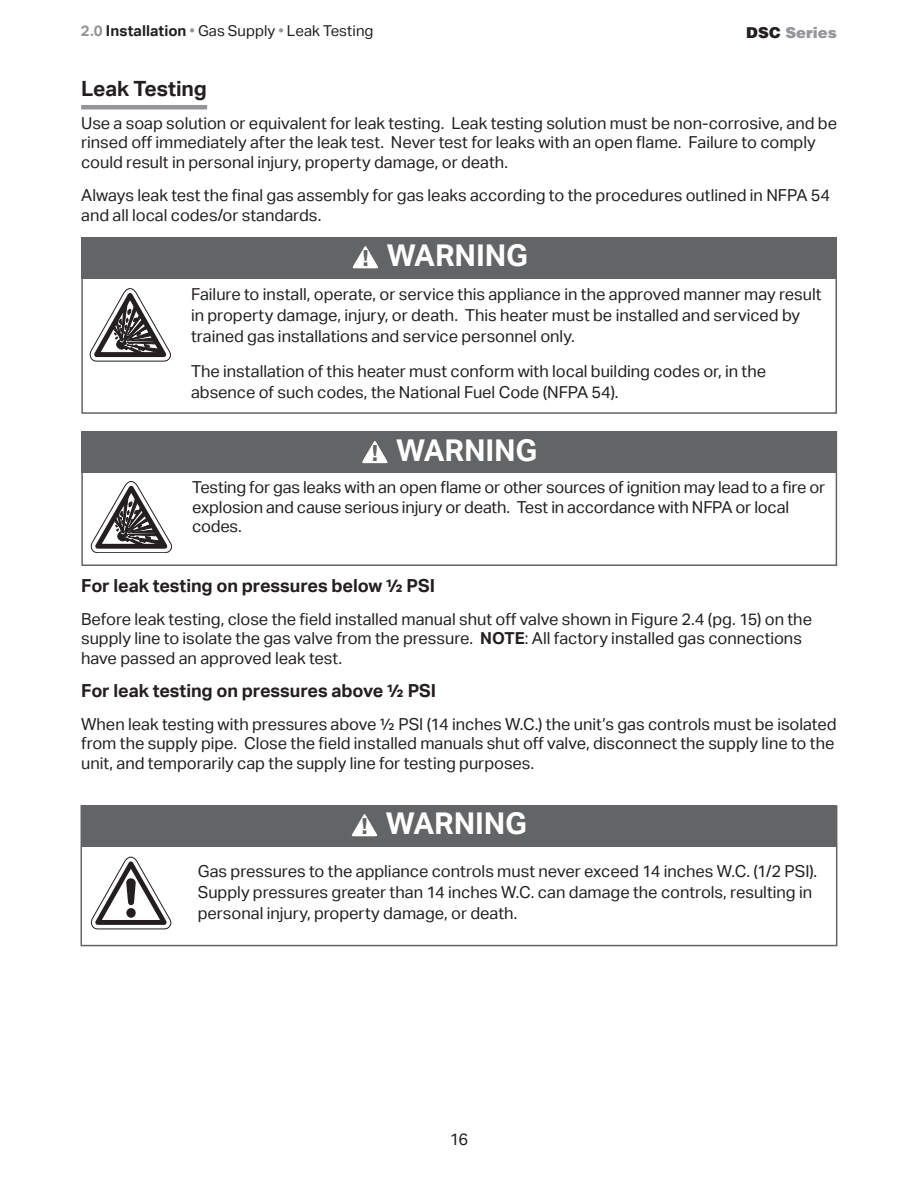
<style>
.page{position:relative;width:918px;height:1188px;background:#fff}
.page>*{position:absolute;margin:0;border:0;box-sizing:border-box;transform-origin:0 0}
.t1{font:700 30px "Aktiv Grotesk";letter-spacing:-.005em;color:#fff}
.t2{font:900 condensed 21.3px "Helvetica";color:#231f20;scale:.66 1}
.t3{font:900 condensed 21.15px "Helvetica";color:#636466}
.t4{font:700 21px "Aktiv Grotesk";letter-spacing:-.005em;color:#231f20}
.t5{font:700 18px "Aktiv Grotesk";letter-spacing:-.005em;color:#231f20}
.t6{font:16.5px/19.5px "Aktiv Grotesk";color:#231f20}
.t7{font:15px "Aktiv Grotesk";letter-spacing:.005em;color:#231f20}
.t8{font:900 15px "Helvetica";color:#939598}
.s1{font-weight:700;color:#939598}
.s2{font-weight:700}
.s3{color:#939598}
.s4{color:#231f20}
</style>
<div class="page">
<hr style="left:81px;top:105px;width:126px;height:4px;background:#939598">
<svg style="left:91px;top:481px;width:81px;height:72px"></svg>
<div style="left:81px;top:431px;width:756px;height:42px;background:#636466"></div>
<svg style="left:362px;top:441px;width:26px;height:22px"></svg>
<svg style="left:90px;top:288px;width:81px;height:73px"></svg>
<div style="left:81px;top:237px;width:756px;height:42px;background:#636466"></div>
<svg style="left:353px;top:246px;width:25px;height:22px"></svg>
<div style="left:81px;top:237px;width:756px;height:177px;border:2px solid #636466"></div>
<div style="left:81px;top:431px;width:756px;height:135px;border:2px solid #636466"></div>
<svg style="left:91px;top:857px;width:81px;height:73px"></svg>
<div style="left:82px;top:805px;width:754px;height:42px;background:#636466"></div>
<svg style="left:352px;top:814px;width:25px;height:22px"></svg>
<div style="left:81px;top:805px;width:756px;height:141px;border:2px solid #636466"></div>
<p class="t7" style="left:81px;top:22px;width:294px"><span class="s1">2.0</span> <span class="s2">Installation</span> <span class="s3">•</span> Gas Supply <span class="s3">•</span> Leak Testing</p>
<p class="t8" style="left:746px;top:22px;width:92px"><span class="s4">DSC</span> Series</p>
<p class="t4" style="left:81px;top:76px;width:127px">Leak Testing</p>
<p class="t6" style="left:81px;top:114px;width:757px">Use a soap solution or equivalent for leak testing. Leak testing solution must be non-corrosive, and be rinsed off immediately after the leak test. Never test for leaks with an open flame. Failure to comply could result in personal injury, property damage, or death.</p>
<p class="t6" style="left:81px;top:186px;width:751px">Always leak test the final gas assembly for gas leaks according to the procedures outlined in NFPA 54 and all local codes/or standards.</p>
<h1 class="t1" style="left:387px;top:238px;width:143px">WARNING</h1>
<p class="t2" style="left:385px;top:244px;width:9px">!</p>
<p class="t3" style="left:362px;top:245px;width:9px">!</p>
<p class="t6" style="left:191px;top:284px;width:632px;line-height:21px">Failure to install, operate, or service this appliance in the approved manner may result in property damage, injury, or death. This heater must be installed and serviced by trained gas installations and service personnel only.</p>
<p class="t6" style="left:191px;top:360px;width:577px;line-height:21px">The installation of this heater must conform with local building codes or, in the absence of such codes, the National Fuel Code (NFPA 54).</p>
<h1 class="t1" style="left:396px;top:433px;width:143px">WARNING</h1>
<p class="t3" style="left:372px;top:440px;width:9px">!</p>
<p class="t6" style="left:192px;top:478px;width:635px">Testing for gas leaks with an open flame or other sources of ignition may lead to a fire or explosion and cause serious injury or death. Test in accordance with NFPA or local codes.</p>
<p class="t5" style="left:81px;top:575px;width:355px">For leak testing on pressures below ½ PSI</p>
<p class="t6" style="left:81px;top:609px;width:732px">Before leak testing, close the field installed manual shut off valve shown in Figure 2.4 (pg. 15) on the supply line to isolate the gas valve from the pressure. <span class="s2">NOTE</span>: All factory installed gas connections have passed an approved leak test.</p>
<p class="t5" style="left:81px;top:680px;width:357px">For leak testing on pressures above ½ PSI</p>
<p class="t6" style="left:81px;top:714px;width:757px">When leak testing with pressures above ½ PSI (14 inches W.C.) the unit’s gas controls must be isolated from the supply pipe. Close the field installed manuals shut off valve, disconnect the supply line to the unit, and temporarily cap the supply line for testing purposes.</p>
<p class="t2" style="left:374px;top:617px;width:9px">!</p>
<h1 class="t1" style="left:386px;top:806px;width:143px">WARNING</h1>
<p class="t3" style="left:361px;top:813px;width:9px">!</p>
<p class="t6" style="left:198px;top:861px;width:621px;line-height:21px">Gas pressures to the appliance controls must never exceed 14 inches W.C. (1/2 PSI).<br>Supply pressures greater than 14 inches W.C. can damage the controls, resulting in personal injury, property damage, or death.</p>
<p class="t6" style="left:450px;top:1130px;width:20px">16</p>
</div>
